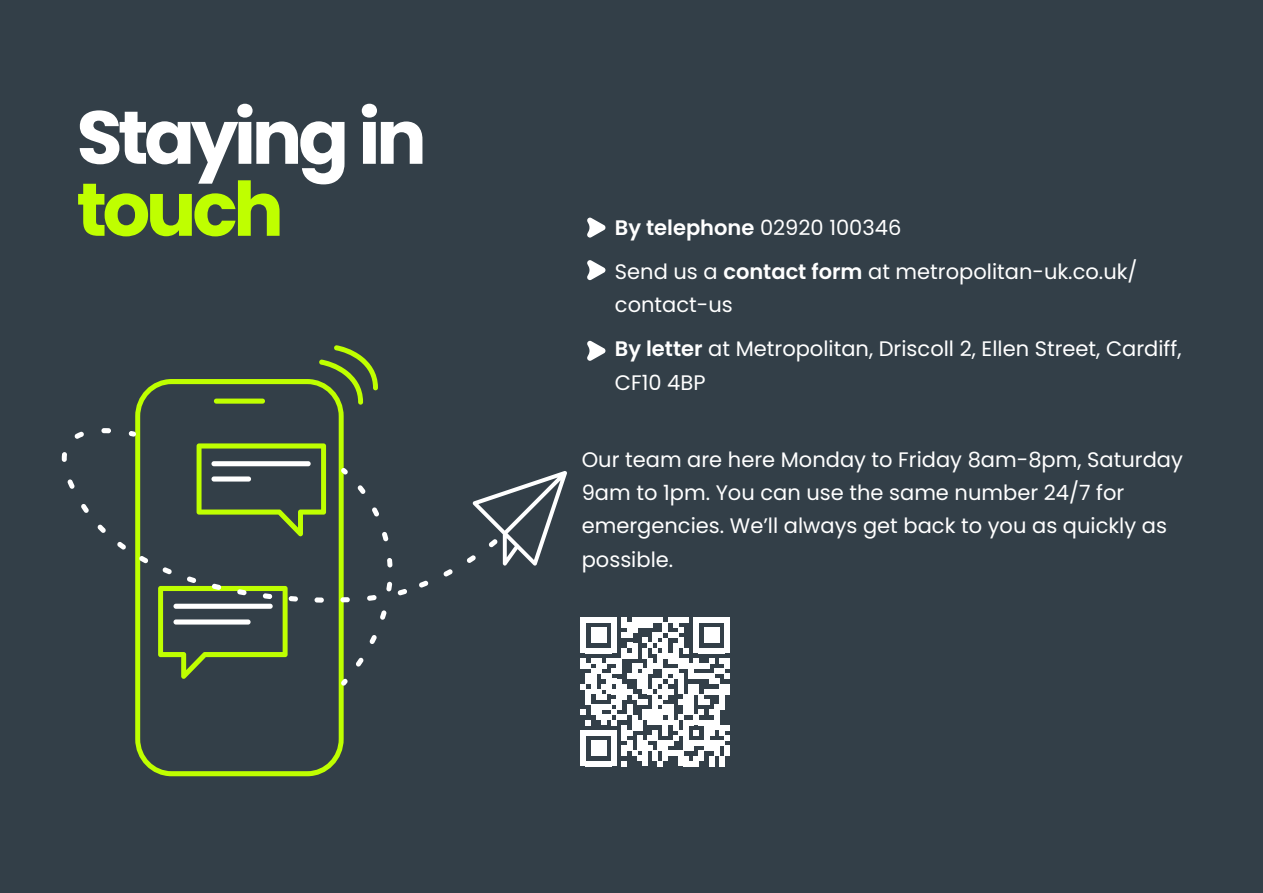
<style>
.page{position:relative;width:1263px;height:893px;background:#333f48}
.page>*{position:absolute;margin:0;border:0;box-sizing:border-box;transform-origin:0 0}
.t1{font:700 75px "Poppins";letter-spacing:-.055em;color:#fff}
.t2{font:700 75px "Poppins";letter-spacing:-.06em;color:#bfff00}
.t3{font:21px/33.2px "Poppins";color:#fff}
.t4{font:600 21px "Poppins";color:#fff}
.s1{font-weight:400}
.s2{font-weight:600}
</style>
<div class="page">
<svg style="left:587px;top:218px;width:19px;height:20px"></svg>
<svg style="left:581px;top:617px;width:149px;height:149px"></svg>
<div style="left:724px;top:746px;width:6px;height:10px;background:#fff"></div>
<svg style="left:587px;top:260px;width:19px;height:20px"></svg>
<svg style="left:587px;top:341px;width:19px;height:20px"></svg>
<div style="left:501px;top:776px;width:48px;height:48px;border:2px solid #333f48;border-radius:50%"></div>
<div style="left:773px;top:776px;width:48px;height:48px;border:2px solid #333f48;border-radius:50%"></div>
<svg style="left:135px;top:379px;width:209px;height:397px"></svg>
<div style="left:214px;top:399px;width:51px;height:5px;background:#bfff00;border-radius:3px"></div>
<svg style="left:197px;top:443px;width:129px;height:93px"></svg>
<div style="left:211px;top:476px;width:40px;height:6px;background:#fff;border-radius:3px"></div>
<svg style="left:319px;top:345px;width:59px;height:60px"></svg>
<svg style="left:369px;top:635px;width:8px;height:9px"></svg>
<svg style="left:380px;top:610px;width:7px;height:10px"></svg>
<svg style="left:341px;top:468px;width:7px;height:6px"></svg>
<svg style="left:356px;top:658px;width:8px;height:8px"></svg>
<svg style="left:341px;top:679px;width:7px;height:7px"></svg>
<svg style="left:382px;top:532px;width:6px;height:9px"></svg>
<svg style="left:372px;top:507px;width:7px;height:9px"></svg>
<svg style="left:387px;top:558px;width:5px;height:9px"></svg>
<svg style="left:358px;top:485px;width:8px;height:9px"></svg>
<svg style="left:97px;top:525px;width:9px;height:8px"></svg>
<svg style="left:81px;top:504px;width:8px;height:9px"></svg>
<svg style="left:129px;top:431px;width:7px;height:6px"></svg>
<svg style="left:101px;top:428px;width:10px;height:5px"></svg>
<svg style="left:117px;top:542px;width:9px;height:8px"></svg>
<svg style="left:139px;top:556px;width:9px;height:7px"></svg>
<svg style="left:367px;top:595px;width:10px;height:6px"></svg>
<svg style="left:386px;top:582px;width:6px;height:10px"></svg>
<svg style="left:67px;top:479px;width:8px;height:10px"></svg>
<svg style="left:75px;top:432px;width:9px;height:7px"></svg>
<svg style="left:62px;top:452px;width:5px;height:10px"></svg>
<svg style="left:443px;top:569px;width:10px;height:7px"></svg>
<svg style="left:419px;top:581px;width:9px;height:6px"></svg>
<svg style="left:398px;top:589px;width:9px;height:6px"></svg>
<svg style="left:467px;top:471px;width:100px;height:95px"></svg>
<svg style="left:314px;top:597px;width:10px;height:6px"></svg>
<svg style="left:340px;top:597px;width:10px;height:5px"></svg>
<svg style="left:158px;top:567px;width:140px;height:112px"></svg>
<p class="t1" style="left:77px;top:94px;width:352px">Staying in</p>
<p class="t2" style="left:77px;top:166px;width:209px">touch</p>
<p class="t4" style="left:615px;top:215px;width:288px">By telephone <span class="s1">02920 100346</span></p>
<p class="t3" style="left:615px;top:255px;width:524px">Send us a <span class="s2">contact form</span> at metropolitan-uk.co.uk/ contact-us</p>
<p class="t3" style="left:615px;top:333px;width:568px"><span class="s2">By letter</span> at Metropolitan, Driscoll 2, Ellen Street, Cardiff,<br>CF10 4BP</p>
<p class="t3" style="left:582px;top:443px;width:603px">Our team are here Monday to Friday 8am-8pm, Saturday 9am to 1pm. You can use the same number 24/7 for emergencies. We’ll always get back to you as quickly as possible.</p>
</div>
